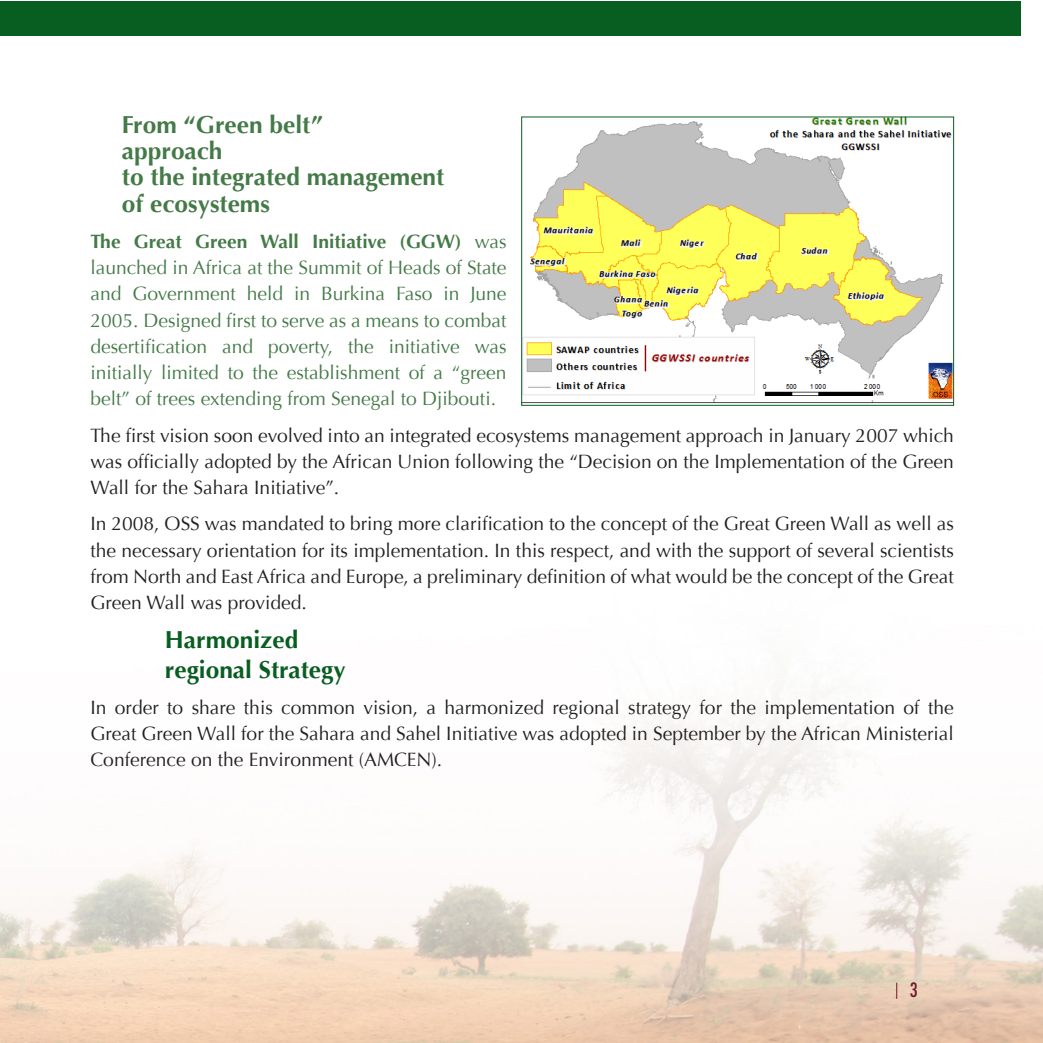
<style>
.page{position:relative;width:1043px;height:1043px;background:#fff}
.page>*{position:absolute;margin:0;border:0;box-sizing:border-box;transform-origin:0 0}
.t1{font:700 24.5px/26.2px "Optima";color:#447a47}
.t2{font:700 24.5px/29.4px "Optima";color:#085e21}
.t3{font:19.25px/26.2px "Optima";color:#231f20;text-align:justify}
.t4{font:19.25px/26.2px "Optima";color:#447a47;text-align:justify}
.t5{font:500 condensed 19.25px "Futura";color:#72182b}
.s1{font-weight:700}
</style>
<div class="page">
<img style="left:0;top:681px;width:1043px;height:362px">
<div style="left:0;top:1px;width:1021px;height:35px;background:#085e21"></div>
<svg style="left:896px;top:982px;width:2px;height:17px"></svg>
<img style="left:523px;top:119px;width:429px;height:284px">
<div style="left:521px;top:117px;width:433px;height:288px;border:1px solid #085e21"></div>
<p class="t1" style="left:122px;top:112px;width:324px">From “Green belt”<br>approach<br>to the integrated management of ecosystems</p>
<p class="t4" style="left:90px;top:228px;width:418px"><span class="s1">The Great Green Wall Initiative (GGW)</span> was launched in Africa at the Summit of Heads of State and Government held in Burkina Faso in June 2005. Designed first to serve as a means to combat desertification and poverty, the initiative was initially limited to the establishment of a “green belt” of trees extending from Senegal to Djibouti.</p>
<p class="t3" style="left:90px;top:422px;width:865px">The first vision soon evolved into an integrated ecosystems management approach in January 2007 which was officially adopted by the African Union following the “Decision on the Implementation of the Green Wall for the Sahara Initiative”.</p>
<p class="t3" style="left:90px;top:511px;width:865px">In 2008, OSS was mandated to bring more clarification to the concept of the Great Green Wall as well as the necessary orientation for its implementation. In this respect, and with the support of several scientists from North and East Africa and Europe, a preliminary definition of what would be the concept of the Great Green Wall was provided.</p>
<p class="t2" style="left:165px;top:625px;width:182px">Harmonized regional Strategy</p>
<p class="t3" style="left:90px;top:694px;width:865px">In order to share this common vision, a harmonized regional strategy for the implementation of the Great Green Wall for the Sahara and Sahel Initiative was adopted in September by the African Ministerial Conference on the Environment (AMCEN).</p>
<p class="t5" style="left:910px;top:977px;width:9px">3</p>
</div>
